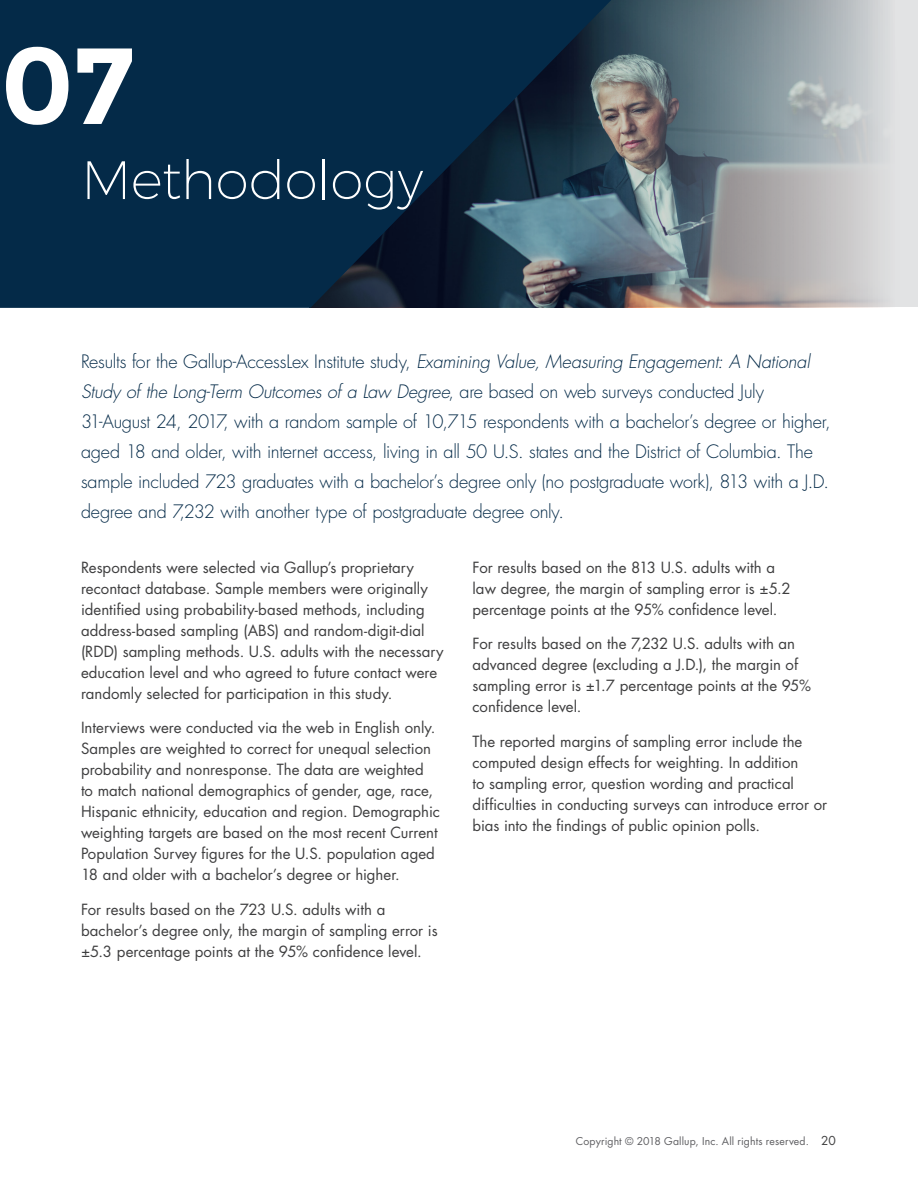
<style>
.page{position:relative;width:918px;height:1188px;background:#fff}
.page>*{position:absolute;margin:0;border:0;box-sizing:border-box;transform-origin:0 0}
.section_header{font:700 108px "Montserrat";color:#fff}
.section_header-2{font:200 54px "Montserrat";letter-spacing:-.01em;color:#fff}
.pullquote_gray{font:300 18px/30px "Futura Std";letter-spacing:-.015em;color:#042a48}
.body_2col{font:15px/21px "Futura Std";color:#3e3e3f}
.t1{font:10.5px "Futura Std";letter-spacing:.01em;color:#5f5f62}
.s1{font-style:italic}
.s2{font-size:12px;color:#3e3e3f}
</style>
<div class="page">
<svg style="left:611px;top:0;width:307px;height:308px;background:#979ea2"></svg>
<svg style="left:0;top:0;width:611px;height:308px;background:#092b47"></svg>
<p class="section_header" style="left:0;top:22px;width:136px">07</p>
<p class="section_header-2" style="left:81px;top:140px;width:344px">Methodology</p>
<p class="pullquote_gray" style="left:81px;top:347px;width:751px">Results for the Gallup-AccessLex Institute study, <span class="s1">Examining Value, Measuring Engagement: A National Study of the Long-Term Outcomes of a Law Degree</span>, are based on web surveys conducted July 31-August 24, 2017, with a random sample of 10,715 respondents with a bachelor’s degree or higher, aged 18 and older, with internet access, living in all 50 U.S. states and the District of Columbia. The sample included 723 graduates with a bachelor’s degree only (no postgraduate work), 813 with a J.D. degree and 7,232 with another type of postgraduate degree only.</p>
<p class="body_2col" style="left:81px;top:557px;width:364px">Respondents were selected via Gallup’s proprietary recontact database. Sample members were originally identified using probability-based methods, including address-based sampling (ABS) and random-digit-dial (RDD) sampling methods. U.S. adults with the necessary education level and who agreed to future contact were randomly selected for participation in this study.</p>
<p class="body_2col" style="left:81px;top:717px;width:361px">Interviews were conducted via the web in English only.<br>Samples are weighted to correct for unequal selection probability and nonresponse. The data are weighted<br>to match national demographics of gender, age, race, Hispanic ethnicity, education and region. Demographic weighting targets are based on the most recent Current Population Survey figures for the U.S. population aged 18 and older with a bachelor’s degree or higher.</p>
<p class="body_2col" style="left:81px;top:899px;width:358px">For results based on the 723 U.S. adults with a bachelor’s degree only, the margin of sampling error is ±5.3 percentage points at the 95% confidence level.</p>
<p class="body_2col" style="left:472px;top:557px;width:320px">For results based on the 813 U.S. adults with a law degree, the margin of sampling error is ±5.2 percentage points at the 95% confidence level.</p>
<p class="body_2col" style="left:472px;top:633px;width:340px">For results based on the 7,232 U.S. adults with an advanced degree (excluding a J.D.), the margin of sampling error is ±1.7 percentage points at the 95% confidence level.</p>
<p class="body_2col" style="left:472px;top:731px;width:356px">The reported margins of sampling error include the computed design effects for weighting. In addition<br>to sampling error, question wording and practical difficulties in conducting surveys can introduce error or bias into the findings of public opinion polls.</p>
<p class="t1" style="left:576px;top:1135px;width:261px">Copyright © 2018 Gallup, Inc. All rights reserved. <span class="s2">20</span></p>
</div>
